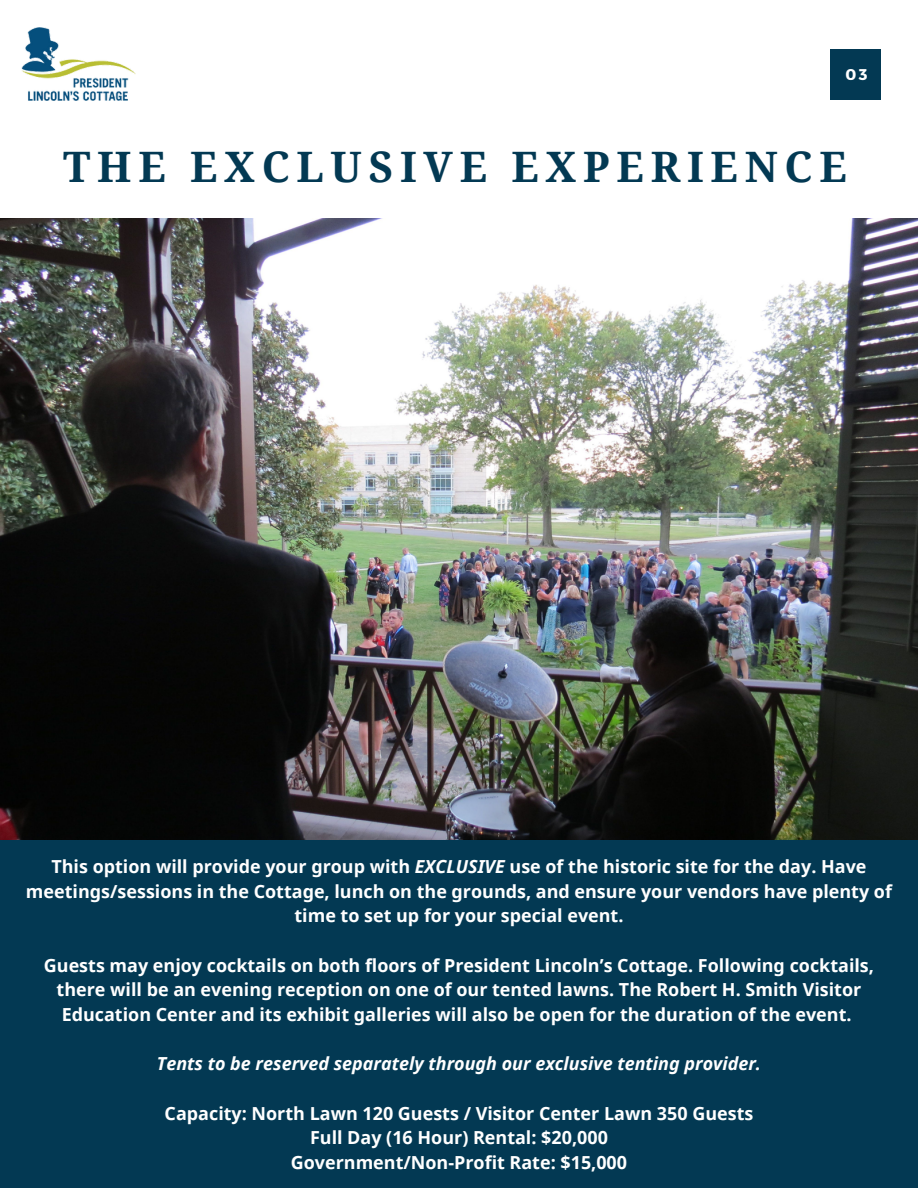
<style>
.page{position:relative;width:918px;height:1188px;background:#fff}
.page>*{position:absolute;margin:0;border:0;box-sizing:border-box;transform-origin:0 0}
.t1{font:700 42px "Noto Serif";letter-spacing:.16em;color:#033953}
.t2{font:700 18px/24.8px "Noto Sans";color:#fff;text-align:center}
.t3{font:italic 700 18px "Noto Sans";color:#fff}
.t4{font:700 15.6px "Montserrat";color:#fff}
.s1{font-style:italic}
</style>
<div class="page">
<div style="left:830px;top:49px;width:51px;height:51px;background:#033953"></div>
<img style="left:22px;top:27px;width:113px;height:73px">
<div style="left:0;top:840px;width:918px;height:348px;background:#033953"></div>
<img style="left:0;top:219px;width:918px;height:621px">
<p class="t4" style="left:845px;top:64px;width:24px">03</p>
<h1 class="t1" style="left:63px;top:138px;width:785px">THE EXCLUSIVE EXPERIENCE</h1>
<p class="t2" style="left:26px;top:854px;width:867px">This option will provide your group with <span class="s1">EXCLUSIVE</span> use of the historic site for the day. Have meetings/sessions in the Cottage, lunch on the grounds, and ensure your vendors have plenty of time to set up for your special event.</p>
<p class="t2" style="left:44px;top:952px;width:832px">Guests may enjoy cocktails on both floors of President Lincoln’s Cottage. Following cocktails, there will be an evening reception on one of our tented lawns. The Robert H. Smith Visitor<br>Education Center and its exhibit galleries will also be open for the duration of the event.</p>
<p class="t3" style="left:157px;top:1051px;width:606px">Tents to be reserved separately through our exclusive tenting provider.</p>
<p class="t2" style="left:165px;top:1100px;width:590px">Capacity: North Lawn 120 Guests / Visitor Center Lawn 350 Guests<br>Full Day (16 Hour) Rental: $20,000<br>Government/Non-Profit Rate: $15,000</p>
</div>
